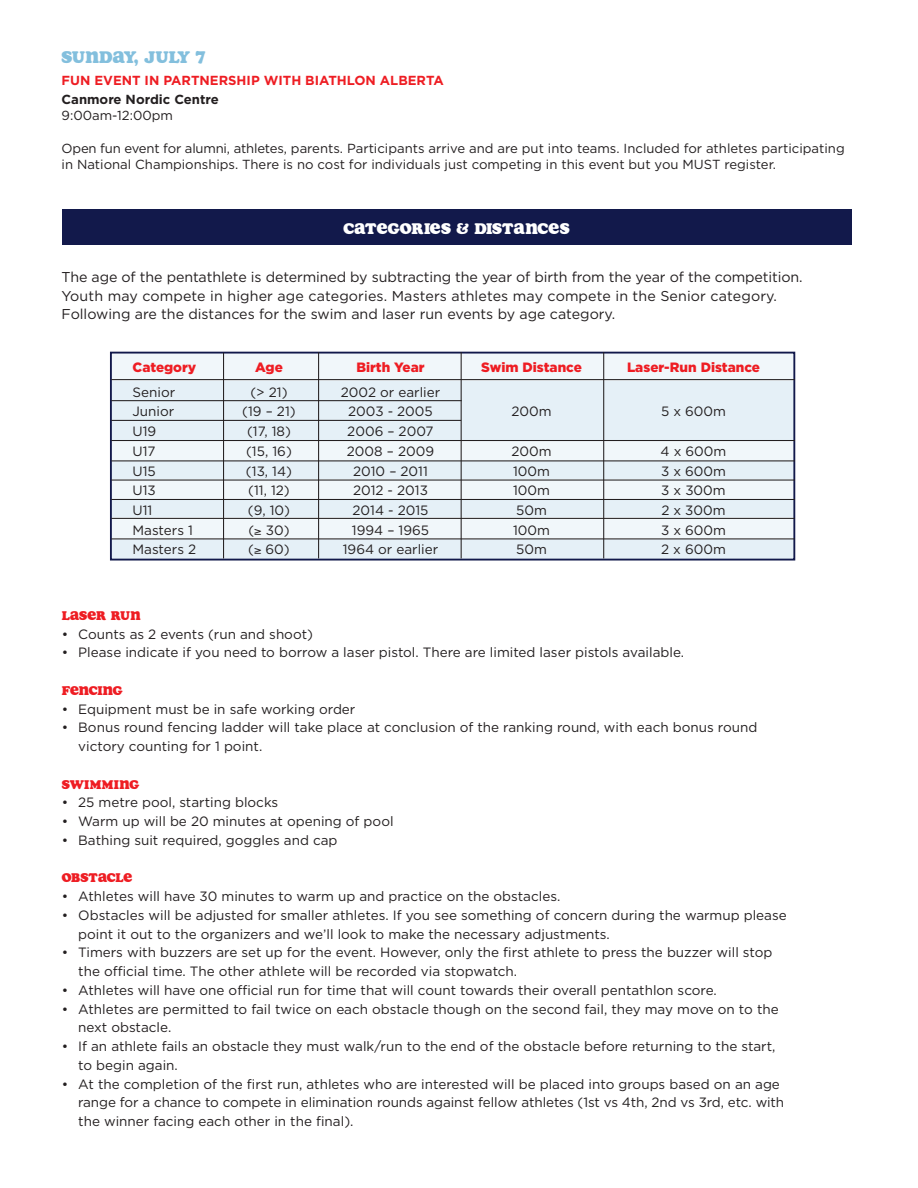
<style>
.page{position:relative;width:918px;height:1188px;background:#fff}
.page>*{position:absolute;margin:0;border:0;box-sizing:border-box;transform-origin:0 0}
.t1{font:18px "Soap";letter-spacing:.01em;color:#83bfdd}
.t2{font:16.5px "Soap";letter-spacing:.015em;color:#fff}
.t3{font:14.25px/18.8px "Gotham";letter-spacing:-.005em;color:#231f20}
.t4{font:13.5px/18.8px "Gotham";color:#231f20}
.t5{font:900 13.5px "Gotham";color:#ee1d23}
.t6{font:13.5px "Soap";color:#ee1d23}
.t7{font:13.5px "Soap";letter-spacing:.02em;color:#ee1d23}
.t8{font:13.5px "Soap";letter-spacing:-.02em;color:#ee1d23}
.t9{font:13.2px/16.2px "Gotham";color:#231f20}
.t10{font:700 13.2px "Gotham";color:#ee1d23}
.t11{font:700 13.2px "Gotham";color:#231f20}
</style>
<div class="page">
<div style="left:111px;top:460px;width:684px;height:20px;background:#e5f0f7"></div>
<div style="left:111px;top:498px;width:684px;height:20px;background:#e5f0f7"></div>
<div style="left:111px;top:539px;width:684px;height:20px;background:#e5f0f7"></div>
<div style="left:111px;top:440px;width:683px;height:21px;background:#f1f7fa"></div>
<div style="left:111px;top:480px;width:684px;height:20px;background:#f1f7fa"></div>
<div style="left:111px;top:518px;width:684px;height:20px;background:#f1f7fa"></div>
<div style="left:111px;top:379px;width:683px;height:62px;background:#e5f0f7"></div>
<div style="left:110px;top:352px;width:685px;height:28px;background:#f1f7fa"></div>
<div style="left:110px;top:352px;width:685px;height:209px;border:2px solid #12194b"></div>
<div style="left:62px;top:210px;width:790px;height:35px;background:#12194b"></div>
<hr style="left:111px;top:379px;width:684px;height:1px;background:#231f20">
<hr style="left:111px;top:440px;width:684px;height:1px;background:#231f20">
<hr style="left:111px;top:420px;width:350px;height:1px;background:#231f20">
<hr style="left:111px;top:400px;width:351px;height:1px;background:#231f20">
<hr style="left:111px;top:460px;width:684px;height:1px;background:#231f20">
<hr style="left:111px;top:480px;width:684px;height:1px;background:#231f20">
<hr style="left:111px;top:499px;width:684px;height:1px;background:#231f20">
<hr style="left:111px;top:518px;width:684px;height:1px;background:#231f20">
<hr style="left:111px;top:538px;width:684px;height:1px;background:#231f20">
<hr style="left:223px;top:353px;width:1px;height:205px;background:#231f20">
<hr style="left:318px;top:352px;width:1px;height:206px;background:#231f20">
<hr style="left:461px;top:352px;width:1px;height:206px;background:#231f20">
<hr style="left:603px;top:352px;width:1px;height:206px;background:#231f20">
<p class="t1" style="left:62px;top:46px;width:146px">SUNDAY, JULY 7</p>
<p class="t10" style="left:62px;top:71px;width:384px">FUN EVENT IN PARTNERSHIP WITH BIATHLON ALBERTA</p>
<p class="t11" style="left:62px;top:91px;width:159px">Canmore Nordic Centre</p>
<p class="t9" style="left:62px;top:107px;width:113px">9:00am-12:00pm</p>
<p class="t9" style="left:62px;top:140px;width:785px">Open fun event for alumni, athletes, parents. Participants arrive and are put into teams. Included for athletes participating in National Championships. There is no cost for individuals just competing in this event but you MUST register.</p>
<p class="t2" style="left:343px;top:218px;width:228px">CATEGORIES &amp; DISTANCES</p>
<p class="t3" style="left:62px;top:267px;width:743px">The age of the pentathlete is determined by subtracting the year of birth from the year of the competition.<br>Youth may compete in higher age categories. Masters athletes may compete in the Senior category.<br>Following are the distances for the swim and laser run events by age category.</p>
<p class="t5" style="left:133px;top:358px;width:65px">Category</p>
<p class="t5" style="left:255px;top:358px;width:29px">Age</p>
<p class="t5" style="left:356px;top:358px;width:70px">Birth Year</p>
<p class="t5" style="left:481px;top:358px;width:102px">Swim Distance</p>
<p class="t5" style="left:627px;top:358px;width:135px">Laser-Run Distance</p>
<p class="t4" style="left:133px;top:382px;width:44px">Senior</p>
<p class="t4" style="left:250px;top:382px;width:39px">(&gt; 21)</p>
<p class="t4" style="left:341px;top:382px;width:101px">2002 or earlier</p>
<p class="t4" style="left:133px;top:402px;width:43px">Junior</p>
<p class="t4" style="left:242px;top:402px;width:55px">(19 – 21)</p>
<p class="t4" style="left:348px;top:402px;width:86px">2003 - 2005</p>
<p class="t4" style="left:511px;top:402px;width:42px">200m</p>
<p class="t4" style="left:661px;top:402px;width:66px">5 x 600m</p>
<p class="t4" style="left:133px;top:422px;width:25px">U19</p>
<p class="t4" style="left:247px;top:422px;width:45px">(17, 18)</p>
<p class="t4" style="left:347px;top:422px;width:88px">2006 – 2007</p>
<p class="t4" style="left:133px;top:441px;width:25px">U17</p>
<p class="t4" style="left:246px;top:441px;width:47px">(15, 16)</p>
<p class="t4" style="left:347px;top:441px;width:89px">2008 – 2009</p>
<p class="t4" style="left:511px;top:441px;width:42px">200m</p>
<p class="t4" style="left:661px;top:441px;width:67px">4 x 600m</p>
<p class="t4" style="left:133px;top:461px;width:25px">U15</p>
<p class="t4" style="left:246px;top:461px;width:48px">(13, 14)</p>
<p class="t4" style="left:353px;top:461px;width:76px">2010 – 2011</p>
<p class="t4" style="left:513px;top:461px;width:38px">100m</p>
<p class="t4" style="left:661px;top:461px;width:66px">3 x 600m</p>
<p class="t4" style="left:133px;top:481px;width:25px">U13</p>
<p class="t4" style="left:248px;top:481px;width:43px">(11, 12)</p>
<p class="t4" style="left:353px;top:481px;width:76px">2012 - 2013</p>
<p class="t4" style="left:513px;top:481px;width:38px">100m</p>
<p class="t4" style="left:661px;top:481px;width:66px">3 x 300m</p>
<p class="t4" style="left:133px;top:501px;width:21px">U11</p>
<p class="t4" style="left:248px;top:501px;width:44px">(9, 10)</p>
<p class="t4" style="left:353px;top:501px;width:77px">2014 - 2015</p>
<p class="t4" style="left:516px;top:501px;width:32px">50m</p>
<p class="t4" style="left:661px;top:501px;width:66px">2 x 300m</p>
<p class="t4" style="left:133px;top:520px;width:62px">Masters 1</p>
<p class="t4" style="left:248px;top:520px;width:43px">(≥ 30)</p>
<p class="t4" style="left:352px;top:520px;width:79px">1994 – 1965</p>
<p class="t4" style="left:513px;top:520px;width:38px">100m</p>
<p class="t4" style="left:661px;top:520px;width:66px">3 x 600m</p>
<p class="t4" style="left:133px;top:540px;width:65px">Masters 2</p>
<p class="t4" style="left:248px;top:540px;width:43px">(≥ 60)</p>
<p class="t4" style="left:343px;top:540px;width:97px">1964 or earlier</p>
<p class="t4" style="left:516px;top:540px;width:32px">50m</p>
<p class="t4" style="left:661px;top:540px;width:66px">2 x 600m</p>
<p class="t6" style="left:62px;top:607px;width:80px">LASER RUN</p>
<p class="t4" style="left:62px;top:624px;width:253px">• Counts as 2 events (run and shoot)</p>
<p class="t4" style="left:62px;top:643px;width:624px">• Please indicate if you need to borrow a laser pistol. There are limited laser pistols available.</p>
<p class="t8" style="left:62px;top:682px;width:62px">FENCING</p>
<p class="t4" style="left:62px;top:699px;width:295px">• Equipment must be in safe working order</p>
<p class="t4" style="left:78px;top:718px;width:681px;text-indent:-16px">• Bonus round fencing ladder will take place at conclusion of the ranking round, with each bonus round victory counting for 1 point.</p>
<p class="t7" style="left:62px;top:776px;width:79px">SWIMMING</p>
<p class="t4" style="left:62px;top:793px;width:218px">• 25 metre pool, starting blocks</p>
<p class="t4" style="left:62px;top:812px;width:333px">• Warm up will be 20 minutes at opening of pool</p>
<p class="t4" style="left:62px;top:830px;width:277px">• Bathing suit required, goggles and cap</p>
<p class="t6" style="left:62px;top:870px;width:72px">OBSTACLE</p>
<p class="t4" style="left:62px;top:887px;width:500px">• Athletes will have 30 minutes to warm up and practice on the obstacles.</p>
<p class="t4" style="left:78px;top:905px;width:710px;text-indent:-16px">• Obstacles will be adjusted for smaller athletes. If you see something of concern during the warmup please point it out to the organizers and we’ll look to make the necessary adjustments.</p>
<p class="t4" style="left:78px;top:943px;width:696px;text-indent:-16px">• Timers with buzzers are set up for the event. However, only the first athlete to press the buzzer will stop the official time. The other athlete will be recorded via stopwatch.</p>
<p class="t4" style="left:62px;top:980px;width:657px">• Athletes will have one official run for time that will count towards their overall pentathlon score.</p>
<p class="t4" style="left:78px;top:999px;width:702px;text-indent:-16px">• Athletes are permitted to fail twice on each obstacle though on the second fail, they may move on to the next obstacle.</p>
<p class="t4" style="left:78px;top:1037px;width:699px;text-indent:-16px">• If an athlete fails an obstacle they must walk/run to the end of the obstacle before returning to the start, to begin again.</p>
<p class="t4" style="left:78px;top:1074px;width:708px;text-indent:-16px">• At the completion of the first run, athletes who are interested will be placed into groups based on an age range for a chance to compete in elimination rounds against fellow athletes (1st vs 4th, 2nd vs 3rd, etc. with the winner facing each other in the final).</p>
</div>
